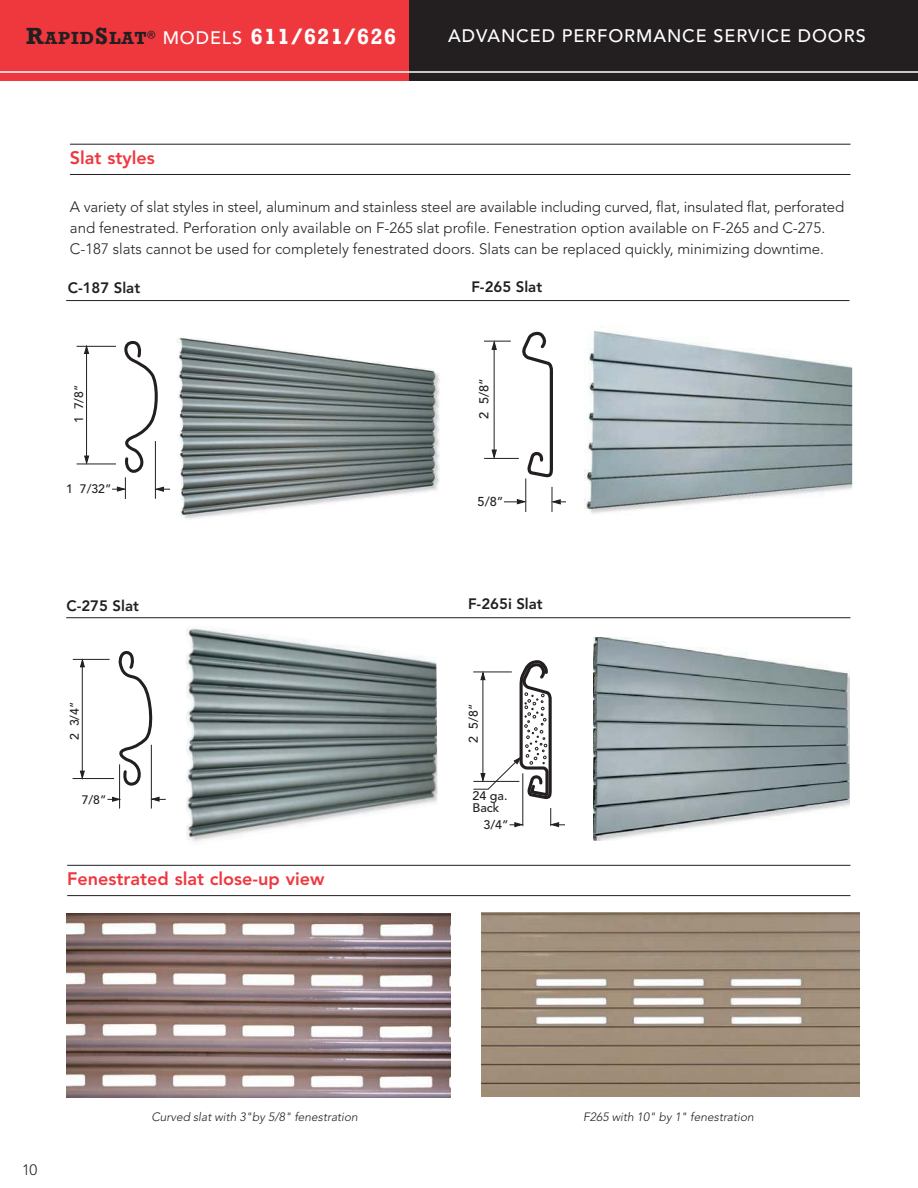
<style>
.page{position:relative;width:918px;height:1188px;background:#fff}
.page>*{position:absolute;margin:0;border:0;box-sizing:border-box;transform-origin:0 0}
.t1{font:700 22.5px "Rockwell";letter-spacing:.05em;color:#fff}
.t2{font:800 18px "Avenir LT Std";color:#ef373e}
.t3{font:500 18px "Avenir LT Std";letter-spacing:.05em;color:#fff}
.t4{font:300 15px/21px "Avenir LT Std";color:#231f20}
.t5{font:800 15px "Avenir LT Std";color:#231f20}
.t6{font:500 12.9px "Avenir LT Std";color:#231f20}
.t7{font:500 12.45px "Avenir LT Std";color:#231f20}
.t8{font:500 12.3px/12.3px "Avenir LT Std";color:#231f20}
.t9{font:italic 300 12px "Avenir LT Std";color:#231f20}
.s1{font-size:24px;color:#231f20}
.s2{font-size:18px;color:#231f20}
.s3{font-family:"Avenir LT Std";font-weight:500;font-size:18px}
</style>
<div class="page">
<div style="left:0;top:0;width:918px;height:81px;background:#231f20"></div>
<div style="left:0;top:0;width:408px;height:81px;background:#ef373e"></div>
<hr style="left:0;top:71px;width:918px;height:2px;background:#fff">
<hr style="left:70px;top:144px;width:781px;height:1px;background:#231f20">
<hr style="left:70px;top:174px;width:781px;height:1px;background:#231f20">
<hr style="left:77px;top:346px;width:38px;height:1px;background:#231f20">
<hr style="left:77px;top:464px;width:38px;height:1px;background:#231f20">
<hr style="left:86px;top:350px;width:1px;height:110px;background:#231f20">
<svg style="left:84px;top:346px;width:5px;height:8px"></svg>
<svg style="left:84px;top:456px;width:5px;height:8px"></svg>
<svg style="left:113px;top:341px;width:57px;height:158px"></svg>
<hr style="left:526px;top:479px;width:1px;height:33px;background:#231f20">
<hr style="left:485px;top:458px;width:33px;height:1px;background:#231f20">
<hr style="left:494px;top:346px;width:1px;height:109px;background:#231f20">
<svg style="left:523px;top:332px;width:30px;height:148px"></svg>
<svg style="left:484px;top:341px;width:26px;height:9px"></svg>
<svg style="left:491px;top:449px;width:6px;height:9px"></svg>
<svg style="left:504px;top:499px;width:21px;height:5px"></svg>
<svg style="left:552px;top:487px;width:14px;height:24px"></svg>
<img style="left:584px;top:331px;width:268px;height:183px">
<hr style="left:66px;top:617px;width:785px;height:1px;background:#231f20">
<hr style="left:73px;top:778px;width:41px;height:1px;background:#231f20">
<hr style="left:73px;top:659px;width:36px;height:1px;background:#231f20">
<hr style="left:82px;top:662px;width:1px;height:113px;background:#231f20">
<hr style="left:151px;top:745px;width:1px;height:63px;background:#231f20">
<hr style="left:119px;top:765px;width:1px;height:43px;background:#231f20">
<svg style="left:118px;top:651px;width:35px;height:135px"></svg>
<svg style="left:152px;top:797px;width:13px;height:5px"></svg>
<svg style="left:80px;top:659px;width:5px;height:8px"></svg>
<svg style="left:80px;top:771px;width:5px;height:7px"></svg>
<svg style="left:108px;top:797px;width:12px;height:5px"></svg>
<img style="left:186px;top:628px;width:252px;height:214px">
<img style="left:177px;top:337px;width:263px;height:182px">
<hr style="left:66px;top:300px;width:783px;height:1px;background:#231f20">
<hr style="left:523px;top:774px;width:1px;height:52px;background:#231f20">
<svg style="left:510px;top:822px;width:13px;height:5px"></svg>
<svg style="left:550px;top:808px;width:15px;height:19px"></svg>
<svg style="left:474px;top:660px;width:78px;height:142px"></svg>
<img style="left:594px;top:637px;width:255px;height:204px">
<img style="left:66px;top:914px;width:384px;height:184px">
<hr style="left:67px;top:865px;width:784px;height:1px;background:#231f20">
<hr style="left:67px;top:895px;width:784px;height:1px;background:#231f20">
<img style="left:482px;top:913px;width:378px;height:183px">
<h1 class="t1" style="left:26px;top:23px;width:372px"><span class="s1">R</span><span class="s2">APID</span><span class="s1">S</span><span class="s2">LAT</span><sup>®</sup> <span class="s3">MODELS</span> 611/621/626</h1>
<p class="t3" style="left:448px;top:29px;width:419px">ADVANCED PERFORMANCE SERVICE DOORS</p>
<p class="t2" style="left:70px;top:150px;width:86px">Slat styles</p>
<p class="t4" style="left:70px;top:198px;width:776px">A variety of slat styles in steel, aluminum and stainless steel are available including curved, flat, insulated flat, perforated and fenestrated. Perforation only available on F-265 slat profile. Fenestration option available on F-265 and C-275.<br>C-187 slats cannot be used for completely fenestrated doors. Slats can be replaced quickly, minimizing downtime.</p>
<p class="t5" style="left:68px;top:281px;width:74px">C-187 Slat</p>
<p class="t8" style="left:74px;top:423px;width:40px;rotate:-90deg">1 7/8”</p>
<p class="t8" style="left:66px;top:484px;width:47px">1 7/32”</p>
<p class="t5" style="left:66px;top:599px;width:74px">C-275 Slat</p>
<p class="t8" style="left:70px;top:740px;width:40px;rotate:-90deg">2 3/4”</p>
<p class="t8" style="left:82px;top:795px;width:26px">7/8”</p>
<p class="t2" style="left:67px;top:871px;width:259px">Fenestrated slat close-up view</p>
<p class="t5" style="left:471px;top:280px;width:72px">F-265 Slat</p>
<p class="t6" style="left:479px;top:419px;width:42px;rotate:-90deg">2 5/8”</p>
<p class="t6" style="left:478px;top:496px;width:27px">5/8”</p>
<p class="t5" style="left:468px;top:598px;width:76px">F-265i Slat</p>
<p class="t7" style="left:468px;top:743px;width:40px;rotate:-90deg">2 5/8”</p>
<p class="t8" style="left:473px;top:790px;width:37px">24 ga.<br>Back</p>
<p class="t8" style="left:483px;top:820px;width:27px">3/4”</p>
<p class="t4" style="left:22px;top:1161px;width:17px">10</p>
<p class="t9" style="left:151px;top:1111px;width:208px">Curved slat with 3"by 5/8" fenestration</p>
<p class="t9" style="left:583px;top:1111px;width:172px">F265 with 10" by 1" fenestration</p>
</div>
